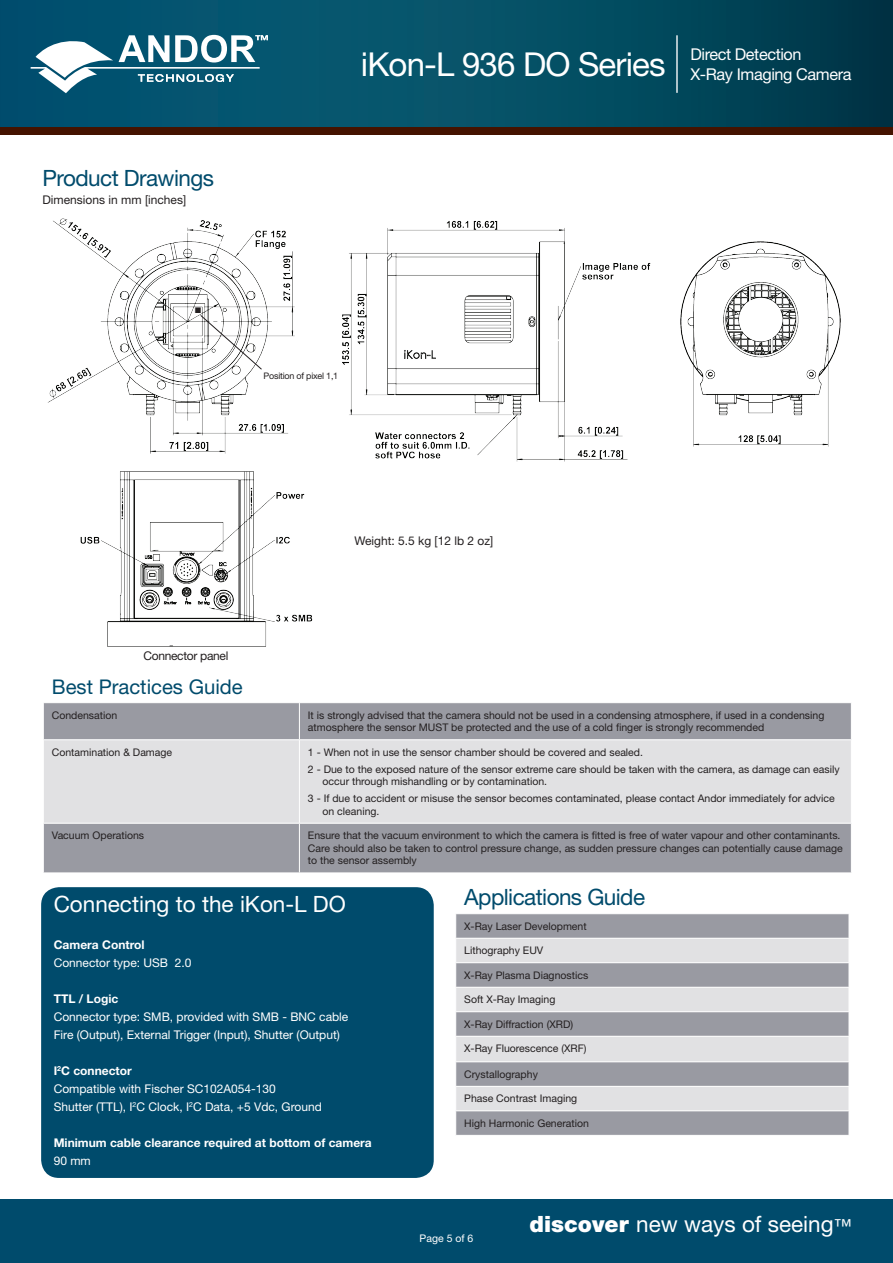
<style>
.page{position:relative;width:893px;height:1263px;background:#fff}
.page>*{position:absolute;margin:0;border:0;box-sizing:border-box;transform-origin:0 0}
.t1{font:33px "Helvetica Neue LT Std";letter-spacing:-.025em;color:#fff}
.t2{font:22.5px "Helvetica Neue LT Std";color:#fff}
.t3{font:22.5px "Helvetica Neue LT Std";letter-spacing:-.025em;color:#004b6c}
.t4{font:20.25px "Helvetica Neue LT Std";color:#004b6c}
.t5{font:16.2px/20.4px "Helvetica Neue LT Std";letter-spacing:-.025em;color:#fff}
.t6{font:12px/18px "Helvetica Neue LT Std";color:#fff}
.t7{font:700 12px "Helvetica Neue LT Std";color:#fff}
.t8{font:12px "Helvetica Neue LT Std";color:#231f20}
.t9{font:12px "Helvetica Neue LT Std";letter-spacing:-.025em;color:#231f20}
.t10{font:12px "Arial";color:#231f20}
.t11{font:10.5px/12.6px "Helvetica Neue LT Std";color:#231f20}
.t12{font:10.5px "Helvetica Neue LT Std";color:#fff}
.t13{font:9px "Helvetica Neue LT Std";letter-spacing:-.025em;color:#231f20}
.s1{font-weight:700}
.s2{font-weight:900}
.s3{font-size:18px}
</style>
<div class="page">
<div style="left:0;top:1199px;width:893px;height:64px;background:#004b6c"></div>
<div style="left:0;top:126px;width:893px;height:9px;background:#451300"></div>
<svg style="left:0;top:0;width:893px;height:126px;background:#034b62"></svg>
<svg style="left:31px;top:35px;width:237px;height:58px"></svg>
<hr style="left:676px;top:35px;width:2px;height:58px;background:#fff">
<img style="left:47px;top:218px;width:794px;height:244px">
<svg style="left:456px;top:914px;width:393px;height:221px;background:#9b9ca4"></svg>
<svg style="left:456px;top:939px;width:393px;height:171px;background:#c2c3c7"></svg>
<hr style="left:455px;top:938px;width:394px;height:1px;background:#fff">
<hr style="left:455px;top:962px;width:394px;height:1px;background:#fff">
<hr style="left:455px;top:987px;width:394px;height:1px;background:#fff">
<hr style="left:455px;top:1011px;width:394px;height:1px;background:#fff">
<hr style="left:455px;top:1036px;width:394px;height:1px;background:#fff">
<hr style="left:455px;top:1061px;width:394px;height:1px;background:#fff">
<hr style="left:455px;top:1086px;width:394px;height:1px;background:#fff">
<hr style="left:455px;top:1110px;width:394px;height:1px;background:#fff">
<div style="left:41px;top:887px;width:393px;height:291px;background:#004b6c;border-radius:18px"></div>
<div style="left:44px;top:703px;width:807px;height:169px;background:#999aa2"></div>
<div style="left:44px;top:740px;width:807px;height:83px;background:#e1e1e3"></div>
<hr style="left:299px;top:703px;width:1px;height:36px;background:#fff">
<hr style="left:43px;top:739px;width:256px;height:1px;background:#fff">
<hr style="left:299px;top:739px;width:553px;height:1px;background:#fff">
<hr style="left:299px;top:740px;width:1px;height:83px;background:#fff">
<hr style="left:43px;top:823px;width:256px;height:1px;background:#fff">
<hr style="left:299px;top:823px;width:553px;height:1px;background:#fff">
<hr style="left:299px;top:823px;width:1px;height:49px;background:#fff">
<img style="left:80px;top:471px;width:233px;height:176px">
<svg style="left:200px;top:314px;width:63px;height:56px"></svg>
<h2 class="t3" style="left:43px;top:165px;width:173px">Product Drawings</h2>
<p class="t8" style="left:43px;top:193px;width:145px">Dimensions in mm [inches]</p>
<p class="t10" style="left:195px;top:301px;width:9px">■</p>
<h1 class="t1" style="left:361px;top:44px;width:306px">iKon-L 936 DO Series</h1>
<h3 class="t5" style="left:690px;top:44px;width:163px">Direct Detection<br>X-Ray Imaging Camera</h3>
<p class="t13" style="left:264px;top:371px;width:76px">Position of pixel 1,1</p>
<p class="t9" style="left:143px;top:649px;width:86px">Connector panel</p>
<p class="t8" style="left:355px;top:534px;width:140px">Weight: 5.5 kg [12 lb 2 oz]</p>
<h3 class="t4" style="left:52px;top:675px;width:192px">Best Practices Guide</h3>
<p class="t11" style="left:52px;top:708px;width:67px">Condensation</p>
<p class="t11" style="left:308px;top:708px;width:518px">It is strongly advised that the camera should not be used in a condensing atmosphere, if used in a condensing atmosphere the sensor MUST be protected and the use of a cold finger is strongly recommended</p>
<p class="t11" style="left:52px;top:746px;width:122px">Contamination &amp; Damage</p>
<p class="t11" style="left:308px;top:743px;width:533px;line-height:16.8px">1 - When not in use the sensor chamber should be covered and sealed.<br>2 - Due to the exposed nature of the sensor extreme care should be taken with the camera, as damage can easily</p>
<p class="t11" style="left:308px;top:773px;width:528px;line-height:16.8px;text-indent:15px">occur through mishandling or by contamination.<br>3 - If due to accident or misuse the sensor becomes contaminated, please contact Andor immediately for advice</p>
<p class="t11" style="left:322px;top:804px;width:58px">on cleaning.</p>
<p class="t11" style="left:52px;top:829px;width:94px">Vacuum Operations</p>
<p class="t11" style="left:308px;top:829px;width:536px">Ensure that the vacuum environment to which the camera is fitted is free of water vapour and other contaminants.<br>Care should also be taken to control pressure change, as sudden pressure changes can potentially cause damage to the sensor assembly</p>
<h2 class="t2" style="left:54px;top:891px;width:294px">Connecting to the iKon-L DO</h2>
<p class="t7" style="left:54px;top:937px;width:92px">Camera Control</p>
<p class="t6" style="left:54px;top:953px;width:139px">Connector type: USB 2.0</p>
<p class="t7" style="left:54px;top:991px;width:66px">TTL / Logic</p>
<p class="t6" style="left:54px;top:1007px;width:296px">Connector type: SMB, provided with SMB - BNC cable<br>Fire (Output), External Trigger (Input), Shutter (Output)</p>
<p class="t6" style="left:54px;top:1061px;width:270px"><span class="s1">I</span><sup>2</sup><span class="s1">C connector<br></span>Compatible with Fischer SC102A054-130<br>Shutter (TTL), I<sup>2</sup>C Clock, I<sup>2</sup>C Data, +5 Vdc, Ground</p>
<p class="t7" style="left:54px;top:1135px;width:320px">Minimum cable clearance required at bottom of camera</p>
<p class="t6" style="left:54px;top:1151px;width:39px">90 mm</p>
<h2 class="t3" style="left:464px;top:884px;width:182px">Applications Guide</h2>
<p class="t11" style="left:464px;top:919px;width:124px">X-Ray Laser Development</p>
<p class="t11" style="left:464px;top:944px;width:81px">Lithography EUV</p>
<p class="t11" style="left:464px;top:968px;width:126px">X-Ray Plasma Diagnostics</p>
<p class="t11" style="left:464px;top:993px;width:93px">Soft X-Ray Imaging</p>
<p class="t11" style="left:464px;top:1017px;width:110px">X-Ray Diffraction (XRD)</p>
<p class="t11" style="left:464px;top:1042px;width:124px">X-Ray Fluorescence (XRF)</p>
<p class="t11" style="left:464px;top:1068px;width:75px">Crystallography</p>
<p class="t11" style="left:464px;top:1092px;width:114px">Phase Contrast Imaging</p>
<p class="t11" style="left:464px;top:1117px;width:126px">High Harmonic Generation</p>
<p class="t12" style="left:420px;top:1232px;width:55px">Page 5 of 6</p>
<h2 class="t2" style="left:529px;top:1210px;width:323px"><span class="s2">discover</span> new ways of seeing<span class="s3">™</span></h2>
</div>
